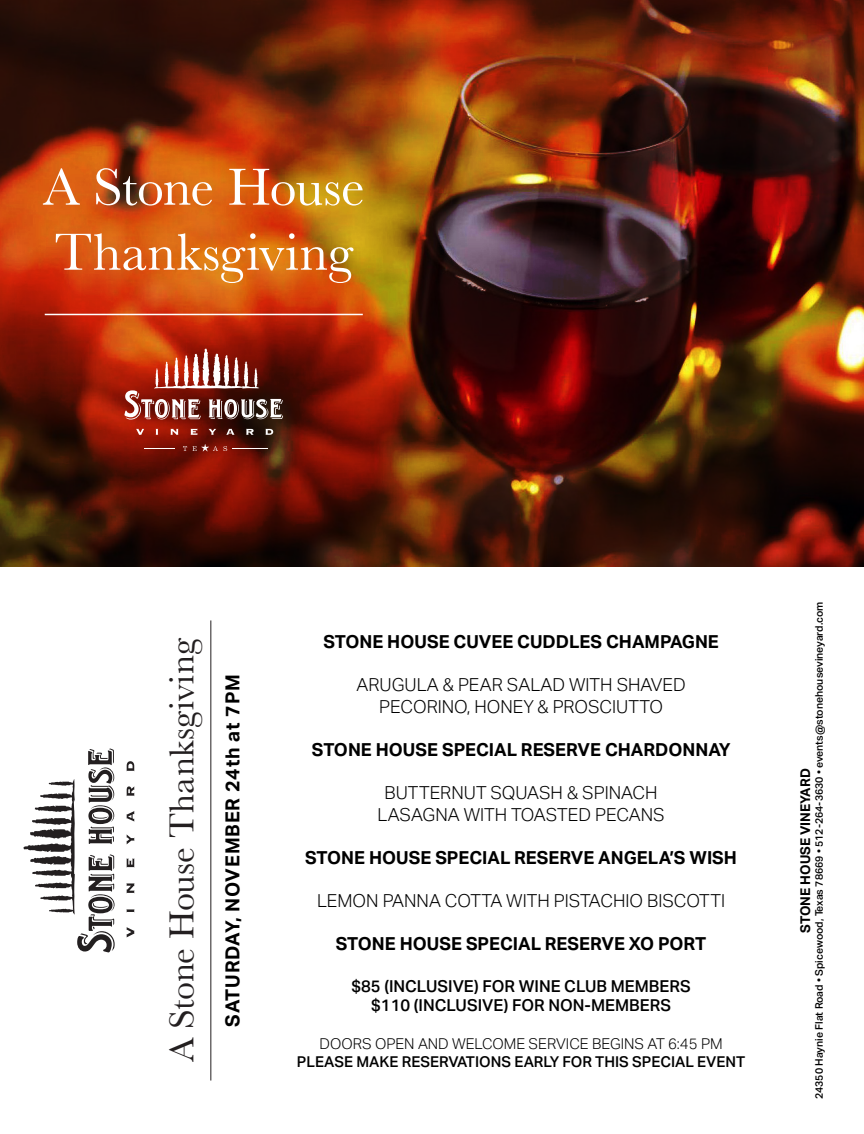
<style>
.page{position:relative;width:864px;height:1134px;background:#fff}
.page>*{position:absolute;margin:0;border:0;box-sizing:border-box;transform-origin:0 0}
.t1{font:54.15px/64.9px "Baskerville";letter-spacing:-.01em;color:#fff}
.t2{font:36px "Baskerville";letter-spacing:-.005em;color:#231f20}
.t3{font:700 19.5px "Aktiv Grotesk";letter-spacing:.04em;color:#000}
.t4{font:300 18px/21.6px "Aktiv Grotesk";color:#000;text-align:center}
.t5{font:700 18px "Aktiv Grotesk";color:#000}
.t6{font:500 16.5px "Aktiv Grotesk";color:#000}
.t7{font:500 15px "Aktiv Grotesk";color:#000}
.t8{font:300 15px "Aktiv Grotesk";color:#000}
.t9{font:700 13.5px "Aktiv Grotesk";color:#000}
.t10{font:500 10.5px "Aktiv Grotesk";color:#000}
</style>
<div class="page">
<img style="left:0;top:0;width:864px;height:567px">
<svg style="left:183px;top:444px;width:44px;height:7px"></svg>
<hr style="left:144px;top:448px;width:30px;height:1px;background:#fff">
<hr style="left:232px;top:448px;width:36px;height:1px;background:#fff">
<svg style="left:136px;top:429px;width:8px;height:6px"></svg>
<svg style="left:156px;top:429px;width:2px;height:6px"></svg>
<svg style="left:170px;top:429px;width:8px;height:6px"></svg>
<svg style="left:190px;top:429px;width:7px;height:6px"></svg>
<svg style="left:209px;top:429px;width:7px;height:6px"></svg>
<svg style="left:226px;top:429px;width:9px;height:6px"></svg>
<svg style="left:246px;top:429px;width:8px;height:6px"></svg>
<svg style="left:265px;top:429px;width:8px;height:6px"></svg>
<img style="left:124px;top:349px;width:159px;height:71px">
<svg style="left:127px;top:927px;width:7px;height:10px"></svg>
<svg style="left:127px;top:909px;width:7px;height:3px"></svg>
<svg style="left:127px;top:883px;width:7px;height:10px"></svg>
<svg style="left:126px;top:859px;width:9px;height:9px"></svg>
<svg style="left:127px;top:835px;width:7px;height:9px"></svg>
<svg style="left:127px;top:811px;width:7px;height:11px"></svg>
<svg style="left:127px;top:786px;width:7px;height:10px"></svg>
<svg style="left:127px;top:761px;width:7px;height:10px"></svg>
<svg style="left:23px;top:749px;width:92px;height:203px"></svg>
<hr style="left:45px;top:314px;width:318px;height:1px;background:#fff">
<hr style="left:210px;top:620px;width:1px;height:461px;background:#231f20">
<p class="t1" style="left:43px;top:156px;width:323px">A Stone House<br>Thanksgiving</p>
<p class="t2" style="left:159px;top:1062px;width:426px;rotate:-90deg">A Stone House Thanksgiving</p>
<p class="t3" style="left:220px;top:1027px;width:354px;rotate:-90deg">SATURDAY, NOVEMBER 24th at 7PM</p>
<p class="t5" style="left:323px;top:630px;width:397px">STONE HOUSE CUVEE CUDDLES CHAMPAGNE</p>
<p class="t4" style="left:356px;top:674px;width:331px">ARUGULA &amp; PEAR SALAD WITH SHAVED<br>PECORINO, HONEY &amp; PROSCIUTTO</p>
<p class="t5" style="left:312px;top:738px;width:420px">STONE HOUSE SPECIAL RESERVE CHARDONNAY</p>
<p class="t4" style="left:377px;top:782px;width:289px">BUTTERNUT SQUASH &amp; SPINACH<br>LASAGNA WITH TOASTED PECANS</p>
<p class="t5" style="left:305px;top:846px;width:433px">STONE HOUSE SPECIAL RESERVE ANGELA’S WISH</p>
<p class="t4" style="left:317px;top:890px;width:410px">LEMON PANNA COTTA WITH PISTACHIO BISCOTTI</p>
<p class="t5" style="left:336px;top:933px;width:372px">STONE HOUSE SPECIAL RESERVE XO PORT</p>
<p class="t6" style="left:351px;top:976px;width:341px">$85 (INCLUSIVE) FOR WINE CLUB MEMBERS</p>
<p class="t6" style="left:371px;top:996px;width:301px">$110 (INCLUSIVE) FOR NON-MEMBERS</p>
<p class="t8" style="left:320px;top:1035px;width:405px">DOORS OPEN AND WELCOME SERVICE BEGINS AT 6:45 PM</p>
<p class="t7" style="left:297px;top:1053px;width:450px">PLEASE MAKE RESERVATIONS EARLY FOR THIS SPECIAL EVENT</p>
<p class="t10" style="left:813px;top:1099px;width:499px;rotate:-90deg">24350 Haynie Flat Road • Spicewood, Texas 78669 • 512-264-3630 • events@stonehousevineyard.com</p>
<p class="t9" style="left:797px;top:933px;width:166px;rotate:-90deg">STONE HOUSE VINEYARD</p>
</div>
